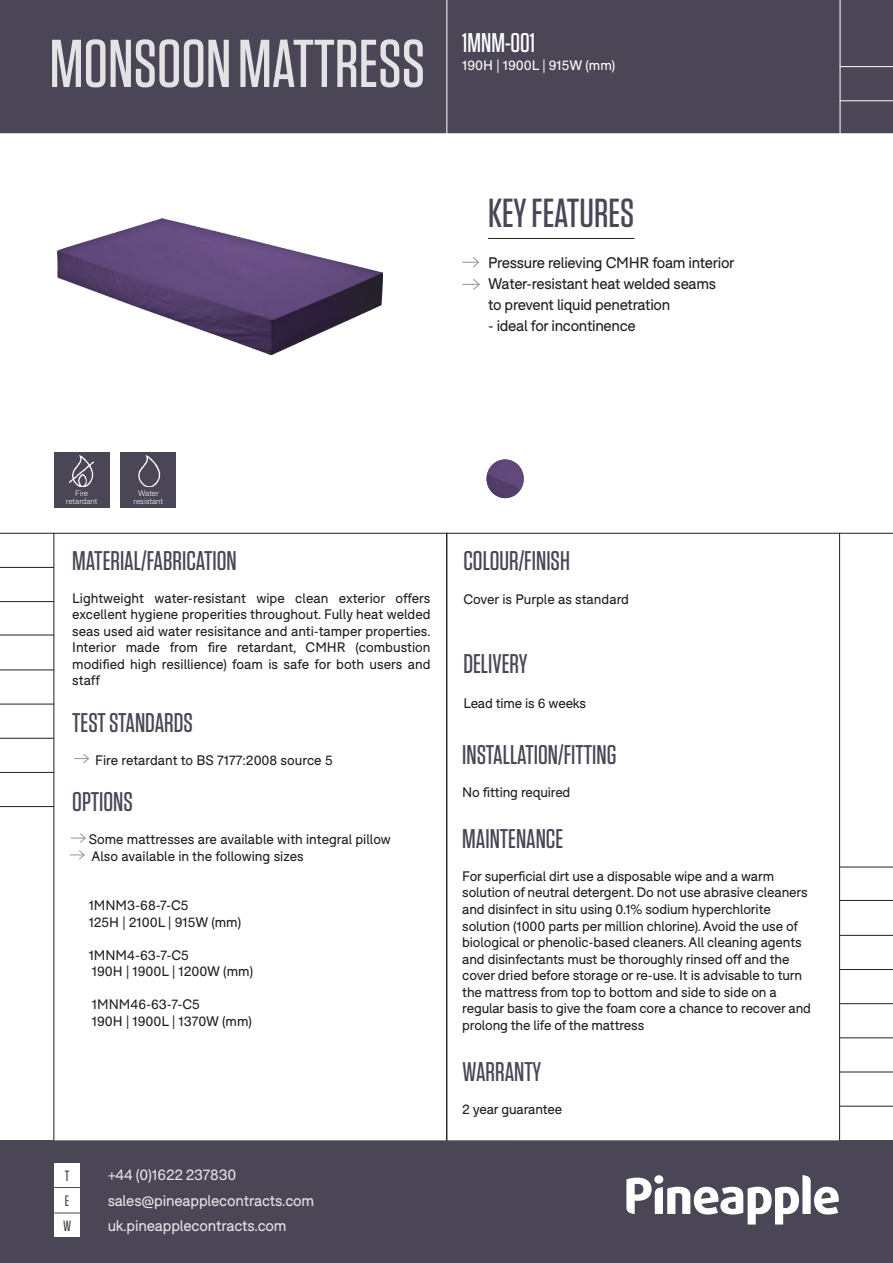
<style>
.page{position:relative;width:893px;height:1263px;background:#fff}
.page>*{position:absolute;margin:0;border:0;box-sizing:border-box;transform-origin:0 0}
.t1{font:500 67.5px "Tungsten";color:#fff}
.t2{font:500 40.5px "Tungsten";color:#4b4656}
.t3{font:500 27px "Tungsten";color:#4b4656}
.t4{font:500 27px "Tungsten";color:#fff}
.t5{font:15px "F37 Bolton";letter-spacing:-.02em;color:#231f20}
.t6{font:15px "F37 Bolton";letter-spacing:-.01em;color:#fff}
.t7{font:500 15px "Tungsten";color:#4b4656}
.t8{font:13.5px/16.5px "F37 Bolton";letter-spacing:-.01em;color:#231f20;text-align:justify}
.t9{font:13.5px "F37 Bolton";color:#fff}
.t10{font:300 7.8px/7.8px "F37 Bolton";color:#fff;text-align:center}
</style>
<div class="page">
<div style="left:1px;top:1px;width:891px;height:131px;background:#4b4656"></div>
<div style="left:0;top:0;width:893px;height:133px;border:2px solid #4b4656"></div>
<div style="left:1px;top:1141px;width:891px;height:121px;background:#4b4656"></div>
<div style="left:0;top:1140px;width:893px;height:123px;border:2px solid #4b4656"></div>
<hr style="left:840px;top:867px;width:53px;height:1px;background:#231f20">
<hr style="left:840px;top:1003px;width:53px;height:1px;background:#231f20">
<hr style="left:840px;top:935px;width:53px;height:1px;background:#231f20">
<hr style="left:840px;top:1072px;width:53px;height:1px;background:#231f20">
<hr style="left:840px;top:1037px;width:53px;height:1px;background:#231f20">
<hr style="left:840px;top:969px;width:53px;height:1px;background:#231f20">
<hr style="left:840px;top:1106px;width:53px;height:1px;background:#231f20">
<svg style="left:71px;top:833px;width:15px;height:10px"></svg>
<hr style="left:840px;top:900px;width:53px;height:1px;background:#231f20">
<svg style="left:626px;top:1175px;width:213px;height:49px"></svg>
<div style="left:654px;top:1175px;width:9px;height:9px;background:#fff;border-radius:50%"></div>
<div style="left:54px;top:1162px;width:26px;height:25px;background:#fff"></div>
<div style="left:54px;top:1187px;width:26px;height:25px;background:#fff"></div>
<svg style="left:54px;top:1187px;width:26px;height:1px"></svg>
<svg style="left:462px;top:257px;width:17px;height:11px"></svg>
<hr style="left:840px;top:533px;width:53px;height:1px;background:#231f20">
<div style="left:54px;top:452px;width:55px;height:55px;background:#4b4656"></div>
<img style="left:69px;top:456px;width:25px;height:31px">
<hr style="left:488px;top:238px;width:146px;height:1px;background:#231f20">
<hr style="left:840px;top:0;width:1px;height:135px;background:#fff">
<hr style="left:840px;top:66px;width:53px;height:1px;background:#fff">
<hr style="left:840px;top:100px;width:53px;height:1px;background:#fff">
<hr style="left:446px;top:0;width:1px;height:134px;background:#fff">
<hr style="left:0;top:601px;width:54px;height:1px;background:#231f20">
<hr style="left:0;top:738px;width:54px;height:1px;background:#231f20">
<hr style="left:0;top:669px;width:54px;height:1px;background:#231f20">
<hr style="left:0;top:533px;width:54px;height:1px;background:#231f20">
<hr style="left:0;top:806px;width:54px;height:1px;background:#231f20">
<hr style="left:0;top:772px;width:54px;height:1px;background:#231f20">
<hr style="left:0;top:704px;width:54px;height:1px;background:#231f20">
<hr style="left:0;top:567px;width:54px;height:1px;background:#231f20">
<hr style="left:0;top:635px;width:54px;height:1px;background:#231f20">
<div style="left:54px;top:1212px;width:26px;height:25px;background:#fff"></div>
<svg style="left:54px;top:1212px;width:26px;height:1px"></svg>
<svg style="left:74px;top:754px;width:15px;height:10px"></svg>
<svg style="left:70px;top:850px;width:15px;height:10px"></svg>
<div style="left:120px;top:452px;width:56px;height:55px;background:#4b4656"></div>
<img style="left:138px;top:456px;width:23px;height:31px">
<img style="left:57px;top:218px;width:326px;height:137px">
<img style="left:487px;top:459px;width:37px;height:39px">
<svg style="left:462px;top:279px;width:18px;height:11px"></svg>
<h1 class="t1" style="left:50px;top:28px;width:377px">MONSOON MATTRESS</h1>
<p class="t4" style="left:462px;top:29px;width:75px">1MNM-001</p>
<p class="t9" style="left:462px;top:57px;width:155px">190H | 1900L | 915W (mm)</p>
<p class="t2" style="left:488px;top:192px;width:148px">KEY FEATURES</p>
<p class="t5" style="left:488px;top:253px;width:248px">Pressure relieving CMHR foam interior</p>
<p class="t5" style="left:488px;top:274px;width:230px">Water-resistant heat welded seams</p>
<p class="t5" style="left:488px;top:295px;width:184px">to prevent liquid penetration</p>
<p class="t5" style="left:488px;top:316px;width:149px">- ideal for incontinence</p>
<p class="t10" style="left:66px;top:489px;width:33px">Fire retardant</p>
<p class="t10" style="left:134px;top:489px;width:31px">Water resistant</p>
<p class="t3" style="left:72px;top:546px;width:166px">MATERIAL/FABRICATION</p>
<p class="t8" style="left:72px;top:590px;width:360px">Lightweight water-resistant wipe clean exterior offers excellent hygiene properities throughout. Fully heat welded seas used aid water resisitance and anti-tamper properties.<br>Interior made from fire retardant, CMHR (combustion modified high resillience) foam is safe for both users and staff</p>
<p class="t3" style="left:72px;top:708px;width:122px">TEST STANDARDS</p>
<p class="t8" style="left:95px;top:752px;width:239px">Fire retardant to BS 7177:2008 source 5</p>
<p class="t3" style="left:72px;top:788px;width:62px">OPTIONS</p>
<p class="t8" style="left:89px;top:831px;width:304px">Some mattresses are available with integral pillow</p>
<p class="t8" style="left:92px;top:848px;width:214px">Also available in the following sizes</p>
<p class="t8" style="left:89px;top:897px;width:101px">1MNM3-68-7-C5</p>
<p class="t8" style="left:89px;top:914px;width:154px">125H | 2100L | 915W (mm)</p>
<p class="t8" style="left:89px;top:947px;width:102px">1MNM4-63-7-C5</p>
<p class="t8" style="left:92px;top:963px;width:163px">190H | 1900L | 1200W (mm)</p>
<p class="t8" style="left:92px;top:996px;width:109px">1MNM46-63-7-C5</p>
<p class="t8" style="left:92px;top:1013px;width:161px">190H | 1900L | 1370W (mm)</p>
<p class="t7" style="left:65px;top:1168px;width:6px">T</p>
<p class="t6" style="left:107px;top:1166px;width:130px">+44 (0)1622 237830</p>
<p class="t7" style="left:65px;top:1193px;width:6px">E</p>
<p class="t6" style="left:107px;top:1191px;width:208px">sales@pineapplecontracts.com</p>
<p class="t7" style="left:63px;top:1218px;width:10px">W</p>
<p class="t6" style="left:107px;top:1217px;width:181px">uk.pineapplecontracts.com</p>
<p class="t3" style="left:463px;top:546px;width:108px">COLOUR/FINISH</p>
<p class="t8" style="left:463px;top:591px;width:167px">Cover is Purple as standard</p>
<p class="t3" style="left:463px;top:650px;width:66px">DELIVERY</p>
<p class="t8" style="left:463px;top:695px;width:124px">Lead time is 6 weeks</p>
<p class="t3" style="left:462px;top:740px;width:156px">INSTALLATION/FITTING</p>
<p class="t8" style="left:462px;top:784px;width:110px">No fitting required</p>
<p class="t3" style="left:462px;top:824px;width:102px">MAINTENANCE</p>
<p class="t8" style="left:462px;top:868px;width:313px">For superficial dirt use a disposable wipe and a warm</p>
<p class="t8" style="left:462px;top:884px;width:347px">solution of neutral detergent. Do not use abrasive cleaners</p>
<p class="t8" style="left:462px;top:901px;width:310px">and disinfect in situ using 0.1% sodium hyperchlorite</p>
<p class="t8" style="left:462px;top:917px;width:337px">solution (1000 parts per million chlorine). Avoid the use of</p>
<p class="t8" style="left:462px;top:934px;width:341px">biological or phenolic-based cleaners. All cleaning agents</p>
<p class="t8" style="left:462px;top:950px;width:329px">and disinfectants must be thoroughly rinsed off and the</p>
<p class="t8" style="left:462px;top:967px;width:341px">cover dried before storage or re-use. It is advisable to turn</p>
<p class="t8" style="left:462px;top:983px;width:316px">the mattress from top to bottom and side to side on a</p>
<p class="t8" style="left:462px;top:1000px;width:350px">regular basis to give the foam core a chance to recover and</p>
<p class="t8" style="left:462px;top:1016px;width:183px">prolong the life of the mattress</p>
<p class="t3" style="left:462px;top:1057px;width:80px">WARRANTY</p>
<p class="t8" style="left:462px;top:1100px;width:101px">2 year guarantee</p>
</div>
